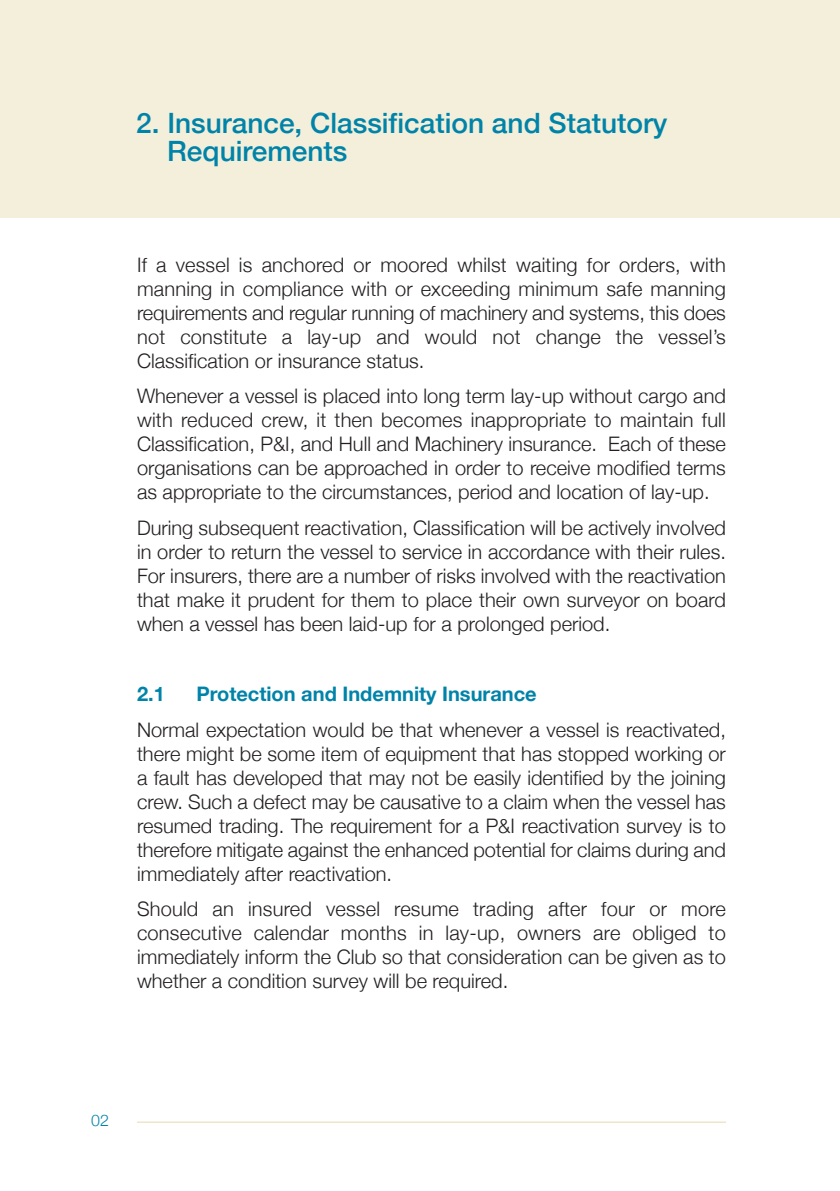
<style>
.page{position:relative;width:840px;height:1191px;background:#fff}
.page>*{position:absolute;margin:0;border:0;box-sizing:border-box;transform-origin:0 0}
.t1{font:500 28px/28px "Helvetica Neue";color:#0083a9}
.t2{font:300 20px/24px "Helvetica Neue";color:#231f20;text-align:justify}
.t3{font:700 20px "Helvetica Neue";color:#0083a9}
.t4{font:300 16px "Helvetica Neue";color:#0083a9}
</style>
<div class="page">
<hr style="left:137px;top:1121px;width:588px;height:1px;background:#e6daac">
<div style="left:0;top:0;width:839px;height:217px;background:#f4efda"></div>
<h1 class="t1" style="left:167px;top:108px;width:501px;text-indent:-31px">2. Insurance, Classification and Statutory<br>Requirements</h1>
<p class="t2" style="left:137px;top:252px;width:590px">If a vessel is anchored or moored whilst waiting for orders, with manning in compliance with or exceeding minimum safe manning requirements and regular running of machinery and systems, this does not constitute a lay-up and would not change the vessel’s Classification or insurance status.</p>
<p class="t2" style="left:137px;top:384px;width:590px">Whenever a vessel is placed into long term lay-up without cargo and with reduced crew, it then becomes inappropriate to maintain full Classification, P&amp;I, and Hull and Machinery insurance. Each of these organisations can be approached in order to receive modified terms as appropriate to the circumstances, period and location of lay-up.</p>
<p class="t2" style="left:137px;top:515px;width:590px">During subsequent reactivation, Classification will be actively involved in order to return the vessel to service in accordance with their rules.<br>For insurers, there are a number of risks involved with the reactivation that make it prudent for them to place their own surveyor on board when a vessel has been laid-up for a prolonged period.</p>
<p class="t3" style="left:137px;top:682px;width:29px">2.1</p>
<p class="t3" style="left:196px;top:682px;width:341px">Protection and Indemnity Insurance</p>
<p class="t2" style="left:137px;top:717px;width:590px">Normal expectation would be that whenever a vessel is reactivated, there might be some item of equipment that has stopped working or a fault has developed that may not be easily identified by the joining crew. Such a defect may be causative to a claim when the vessel has resumed trading. The requirement for a P&amp;I reactivation survey is to therefore mitigate against the enhanced potential for claims during and immediately after reactivation.</p>
<p class="t2" style="left:137px;top:896px;width:590px">Should an insured vessel resume trading after four or more consecutive calendar months in lay-up, owners are obliged to immediately inform the Club so that consideration can be given as to whether a condition survey will be required.</p>
<p class="t4" style="left:91px;top:1110px;width:19px">02</p>
</div>
